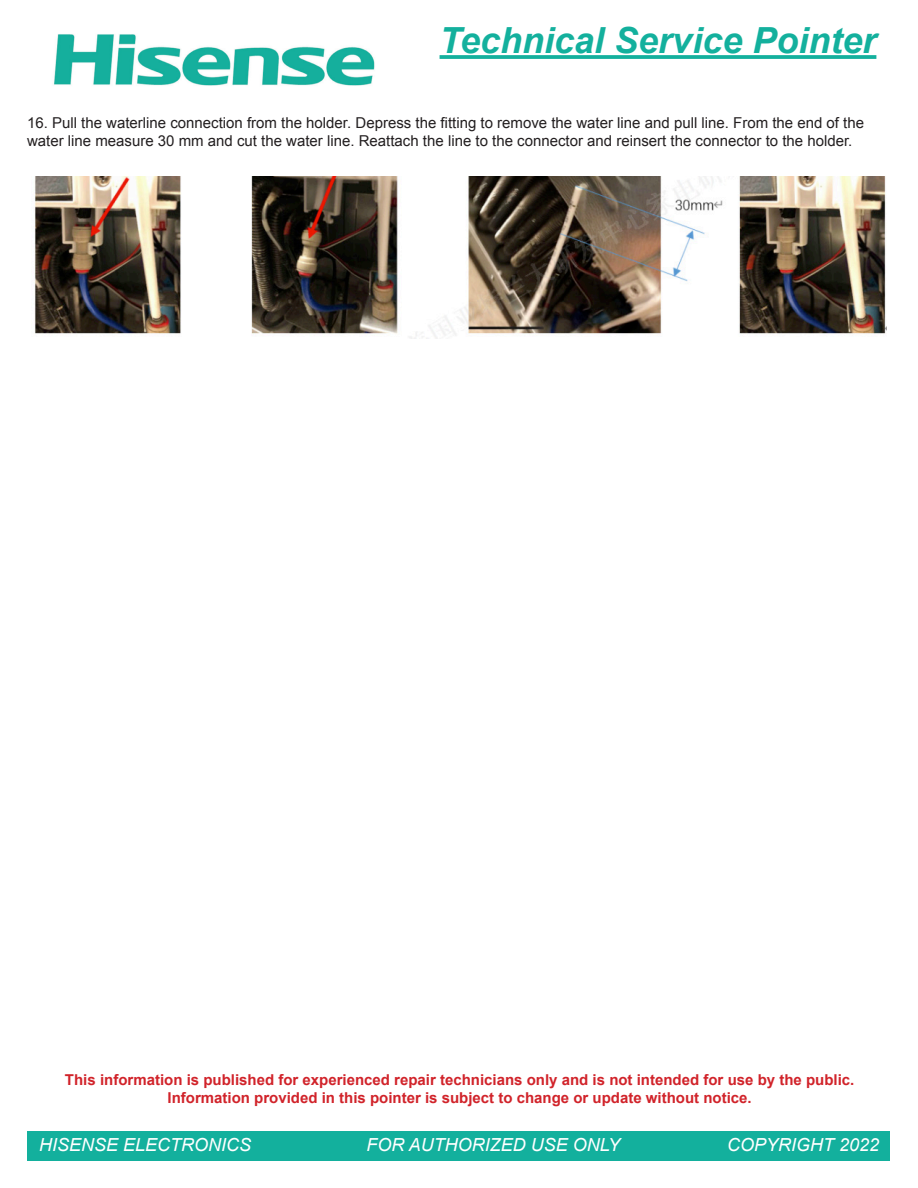
<style>
.page{position:relative;width:918px;height:1188px;background:#fff}
.page>*{position:absolute;margin:0;border:0;box-sizing:border-box;transform-origin:0 0}
.t1{font:italic 700 36px "Arial";color:#13b09d}
.t2{font:italic 18px "Arial";color:#fff}
.t3{font:15px/18px "Arial";color:#231f20}
.t4{font:700 15px/18px "Arial";color:#d1232a;text-align:center}
</style>
<div class="page">
<img style="left:54px;top:34px;width:321px;height:52px">
<svg style="left:440px;top:55px;width:436px;height:4px;background:#1fb4a2"></svg>
<div style="left:28px;top:1131px;width:862px;height:30px;background:#13b09d"></div>
<img style="left:34px;top:176px;width:853px;height:162px">
<p class="t1" style="left:440px;top:17px;width:438px">Technical Service Pointer</p>
<p class="t3" style="left:27px;top:113px;width:839px">16. Pull the waterline connection from the holder. Depress the fitting to remove the water line and pull line. From the end of the water line measure 30 mm and cut the water line. Reattach the line to the connector and reinsert the connector to the holder.</p>
<p class="t4" style="left:65px;top:1072px;width:791px">This information is published for experienced repair technicians only and is not intended for use by the public.<br>Information provided in this pointer is subject to change or update without notice.</p>
<p class="t2" style="left:39px;top:1133px;width:214px">HISENSE ELECTRONICS</p>
<p class="t2" style="left:367px;top:1133px;width:255px">FOR AUTHORIZED USE ONLY</p>
<p class="t2" style="left:727px;top:1133px;width:154px">COPYRIGHT 2022</p>
</div>
